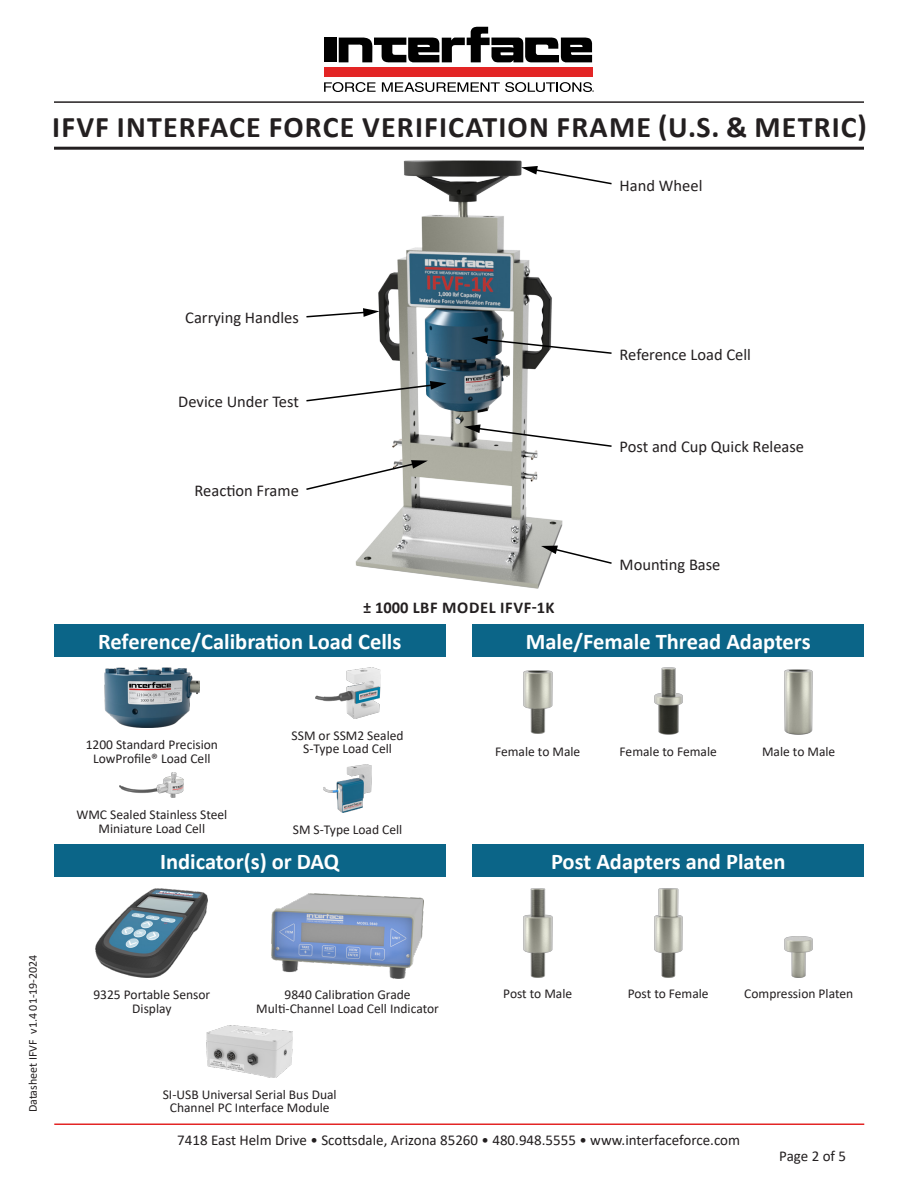
<style>
.page{position:relative;width:918px;height:1188px;background:#fff}
.page>*{position:absolute;margin:0;border:0;box-sizing:border-box;transform-origin:0 0}
.t1{font:700 30px "Calibri";letter-spacing:.04em;color:#231f20}
.t2{font:700 22.5px "Calibri";color:#fff}
.t3{font:16.5px "Calibri";color:#231f20}
.t4{font:700 16.5px "Calibri";letter-spacing:.04em;color:#231f20}
.t5{font:15px "Calibri";color:#231f20}
.t6{font:13.5px/13.5px "Calibri";color:#231f20;text-align:center}
.t7{font:12px "Calibri";color:#231f20}
</style>
<div class="page">
<hr style="left:54px;top:1124px;width:810px;height:1px;background:#e32525">
<div style="left:324px;top:68px;width:268px;height:9px;background:#e32525"></div>
<div style="left:324px;top:38px;width:13px;height:24px;background:#000"></div>
<svg style="left:339px;top:27px;width:253px;height:36px"></svg>
<svg style="left:324px;top:82px;width:52px;height:10px"></svg>
<svg style="left:382px;top:82px;width:212px;height:10px"></svg>
<hr style="left:54px;top:101px;width:810px;height:2px;background:#231f20">
<img style="left:356px;top:161px;width:206px;height:427px">
<hr style="left:54px;top:147px;width:810px;height:3px;background:#231f20">
<div style="left:54px;top:624px;width:392px;height:32px;background:#0b6588"></div>
<img style="left:524px;top:671px;width:28px;height:63px">
<img style="left:654px;top:668px;width:28px;height:66px">
<img style="left:784px;top:669px;width:29px;height:65px">
<img style="left:524px;top:888px;width:28px;height:89px">
<img style="left:654px;top:888px;width:28px;height:89px">
<img style="left:785px;top:936px;width:28px;height:41px">
<img style="left:323px;top:764px;width:49px;height:48px">
<img style="left:315px;top:667px;width:65px;height:51px">
<img style="left:120px;top:773px;width:64px;height:24px">
<img style="left:96px;top:888px;width:112px;height:90px">
<img style="left:271px;top:894px;width:153px;height:84px">
<img style="left:104px;top:667px;width:96px;height:61px">
<div style="left:472px;top:624px;width:392px;height:32px;background:#0b6588"></div>
<div style="left:54px;top:845px;width:392px;height:32px;background:#0b6588"></div>
<div style="left:472px;top:845px;width:392px;height:32px;background:#0b6588"></div>
<svg style="left:521px;top:166px;width:91px;height:19px"></svg>
<svg style="left:471px;top:335px;width:141px;height:20px"></svg>
<svg style="left:464px;top:424px;width:148px;height:24px"></svg>
<svg style="left:541px;top:546px;width:71px;height:19px"></svg>
<svg style="left:306px;top:308px;width:74px;height:10px"></svg>
<svg style="left:306px;top:381px;width:141px;height:21px"></svg>
<svg style="left:306px;top:460px;width:122px;height:31px"></svg>
<img style="left:207px;top:1025px;width:86px;height:53px">
<p class="t1" style="left:52px;top:106px;width:816px">IFVF INTERFACE FORCE VERIFICATION FRAME (U.S. &amp; METRIC)</p>
<p class="t3" style="left:620px;top:174px;width:84px">Hand Wheel</p>
<p class="t7" style="left:25px;top:1112px;width:159px;rotate:-90deg">Datasheet IFVF v1.4 01-19-2024</p>
<p class="t3" style="left:185px;top:306px;width:115px">Carrying Handles</p>
<p class="t3" style="left:178px;top:390px;width:122px">Device Under Test</p>
<p class="t3" style="left:195px;top:479px;width:106px">Reaction Frame</p>
<p class="t4" style="left:363px;top:596px;width:193px">± 1000 LBF MODEL IFVF-1K</p>
<p class="t3" style="left:620px;top:343px;width:133px">Reference Load Cell</p>
<p class="t3" style="left:620px;top:435px;width:186px">Post and Cup Quick Release</p>
<p class="t3" style="left:620px;top:553px;width:102px">Mounting Base</p>
<p class="t2" style="left:98px;top:625px;width:305px">Reference/Calibration Load Cells</p>
<p class="t6" style="left:86px;top:737px;width:134px">1200 Standard Precision<br>LowProfile® Load Cell</p>
<p class="t6" style="left:76px;top:808px;width:152px">WMC Sealed Stainless Steel<br>Miniature Load Cell</p>
<p class="t6" style="left:292px;top:728px;width:113px">SSM or SSM2 Sealed</p>
<p class="t6" style="left:303px;top:742px;width:90px">S-Type Load Cell</p>
<p class="t6" style="left:293px;top:822px;width:111px">SM S-Type Load Cell</p>
<p class="t2" style="left:526px;top:625px;width:286px">Male/Female Thread Adapters</p>
<p class="t6" style="left:495px;top:744px;width:87px">Female to Male</p>
<p class="t6" style="left:620px;top:744px;width:99px">Female to Female</p>
<p class="t6" style="left:762px;top:744px;width:75px">Male to Male</p>
<p class="t2" style="left:160px;top:846px;width:181px">Indicator(s) or DAQ</p>
<p class="t2" style="left:551px;top:846px;width:236px">Post Adapters and Platen</p>
<p class="t6" style="left:93px;top:988px;width:118px">9325 Portable Sensor<br>Display</p>
<p class="t6" style="left:285px;top:988px;width:128px">9840 Calibration Grade</p>
<p class="t6" style="left:256px;top:1001px;width:184px">Multi-Channel Load Cell Indicator</p>
<p class="t6" style="left:163px;top:1087px;width:175px">SI-USB Universal Serial Bus Dual<br>Channel PC Interface Module</p>
<p class="t6" style="left:503px;top:987px;width:70px">Post to Male</p>
<p class="t6" style="left:628px;top:987px;width:82px">Post to Female</p>
<p class="t6" style="left:744px;top:987px;width:110px">Compression Platen</p>
<p class="t5" style="left:177px;top:1129px;width:564px">7418 East Helm Drive • Scottsdale, Arizona 85260 • 480.948.5555 • www.interfaceforce.com</p>
<p class="t5" style="left:779px;top:1146px;width:68px">Page 2 of 5</p>
</div>
